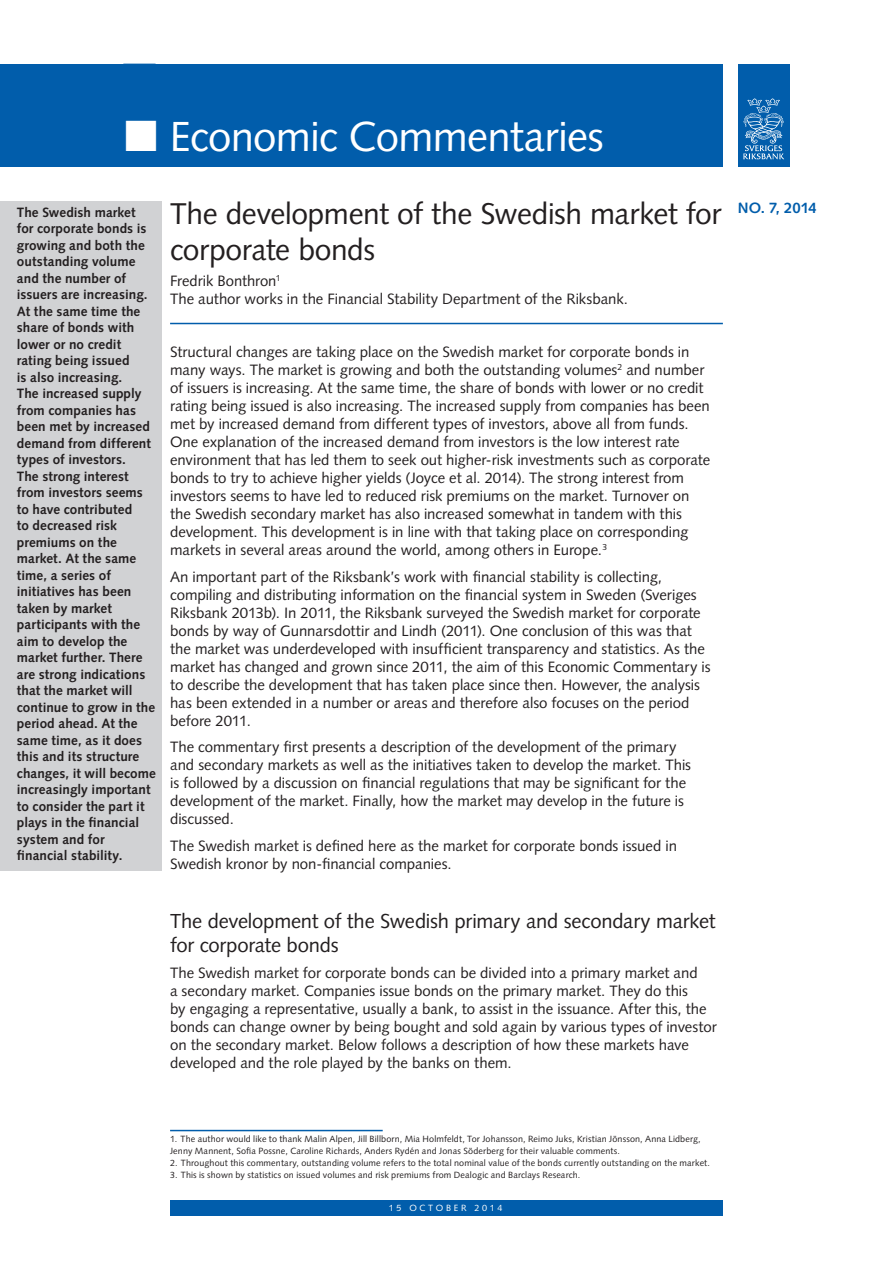
<style>
.page{position:relative;width:893px;height:1263px;background:#fff}
.page>*{position:absolute;margin:0;border:0;box-sizing:border-box;transform-origin:0 0}
.t1{font:42px "Syntax";letter-spacing:-.015em;color:#fff}
.t2{font:30px/36px "Syntax";letter-spacing:-.015em;color:#231f20}
.t3{font:20.25px/24px "Syntax";letter-spacing:-.01em;color:#231f20}
.t4{font:15px/18px "Syntax";letter-spacing:-.005em;color:#231f20}
.t5{font:700 15px "Syntax";color:#015dab}
.t6{font:700 13.5px/16.5px "Syntax";letter-spacing:.005em;color:#231f20}
.t7{font:9px/12px "Syntax";letter-spacing:.015em;color:#231f20}
.t8{font:9px "Syntax";letter-spacing:.3em;color:#fff}
.s1{font-family:"Monotype Sorts"}
</style>
<div class="page">
<div style="left:170px;top:1200px;width:552px;height:16px;background:#015dab"></div>
<div style="left:0;top:201px;width:161px;height:670px;background:#d1d2d4"></div>
<hr style="left:170px;top:323px;width:553px;height:1px;background:#015dab">
<div style="left:0;top:64px;width:723px;height:103px;background:#015dab"></div>
<div style="left:738px;top:64px;width:51px;height:103px;background:#015dab"></div>
<svg style="left:743px;top:98px;width:41px;height:61px"></svg>
<hr style="left:170px;top:1130px;width:213px;height:1px;background:#015dab">
<h1 class="t1" style="left:125px;top:111px;width:480px"><span class="s1">n</span> Economic Commentaries</h1>
<h2 class="t2" style="left:170px;top:195px;width:553px">The development of the Swedish market for corporate bonds</h2>
<p class="t4" style="left:170px;top:272px;width:459px">Fredrik Bonthron<sup>1<br></sup>The author works in the Financial Stability Department of the Riksbank.</p>
<p class="t4" style="left:170px;top:343px;width:542px">Structural changes are taking place on the Swedish market for corporate bonds in many ways. The market is growing and both the outstanding volumes<sup>2</sup> and number of issuers is increasing. At the same time, the share of bonds with lower or no credit rating being issued is also increasing. The increased supply from companies has been met by increased demand from different types of investors, above all from funds.<br>One explanation of the increased demand from investors is the low interest rate environment that has led them to seek out higher-risk investments such as corporate bonds to try to achieve higher yields (Joyce et al. 2014). The strong interest from investors seems to have led to reduced risk premiums on the market. Turnover on the Swedish secondary market has also increased somewhat in tandem with this development. This development is in line with that taking place on corresponding markets in several areas around the world, among others in Europe.<sup>3</sup></p>
<p class="t4" style="left:170px;top:567px;width:542px">An important part of the Riksbank’s work with financial stability is collecting, compiling and distributing information on the financial system in Sweden (Sveriges Riksbank 2013b). I n 2011, the Riksbank surveyed the Swedish market for corporate bonds by way of Gunnarsdottir and Lindh (2011). One conclusion of this was that the market was underdeveloped with insufficient transparency and statistics. As the market has changed and grown since 2011, the aim of this Economic Commentary is to describe the development that has taken place since then. However, the analysis has been extended in a number or areas and therefore also focuses on the period before 2011.</p>
<p class="t4" style="left:170px;top:738px;width:522px">The commentary first presents a description of the development of the primary and secondary markets as well as the initiatives taken to develop the market. This is followed by a discussion on financial regulations that may be significant for the development of the market. Finally, how the market may develop in the future is discussed.</p>
<p class="t4" style="left:170px;top:836px;width:508px">The Swedish market is defined here as the market for corporate bonds issued in<br>Swedish kronor by non-financial companies.</p>
<h3 class="t3" style="left:170px;top:909px;width:547px">The development of the Swedish primary and secondary market for corporate bonds</h3>
<p class="t4" style="left:170px;top:964px;width:548px">The Swedish market for corporate bonds can be divided into a primary market and<br>a secondary market. Companies issue bonds on the primary market. They do this<br>by engaging a representative, usually a bank, to assist in the issuance. After this, the bonds can change owner by being bought and sold again by various types of investor on the secondary market. Below follows a description of how these markets have developed and the role played by the banks on them.</p>
<p class="t6" style="left:17px;top:204px;width:141px">The Swedish market<br>for corporate bonds is growing and both the outstanding volume and the number of issuers are increasing.<br>At the same time the share of bonds with lower or no credit rating being issued<br>is also increasing.<br>The increased supply from companies has been met by increased demand from different types of investors.<br>The strong interest from investors seems to have contributed<br>to decreased risk premiums on the market. At the same time, a series of initiatives has been taken by market participants with the aim to develop the market further. There are strong indications that the market will continue to grow in the period ahead. At the same time, as it does this and its structure changes, it will become increasingly important to consider the part it plays in the financial system and for financial stability.</p>
<p class="t5" style="left:738px;top:199px;width:81px">no. 7, 2014</p>
<p class="t7" style="left:170px;top:1133px;width:532px">1. The author would like to thank Malin Alpen, Jill Billborn, Mia Holmfeldt, Tor Johansson, Reimo Juks, Kristian Jönsson, Anna Lidberg,<br>Jenny Mannent, Sofia Possne, Caroline Richards, Anders Rydén and Jonas Söderberg for their valuable comments.</p>
<p class="t7" style="left:170px;top:1157px;width:541px">2. Throughout this commentary, outstanding volume refers to the total nominal value of the bonds currently outstanding on the market.</p>
<p class="t7" style="left:170px;top:1169px;width:412px">3. This is shown by statistics on issued volumes and risk premiums from Dealogic and Barclays Research.</p>
<p class="t8" style="left:389px;top:1203px;width:115px">15 october 2014</p>
</div>
